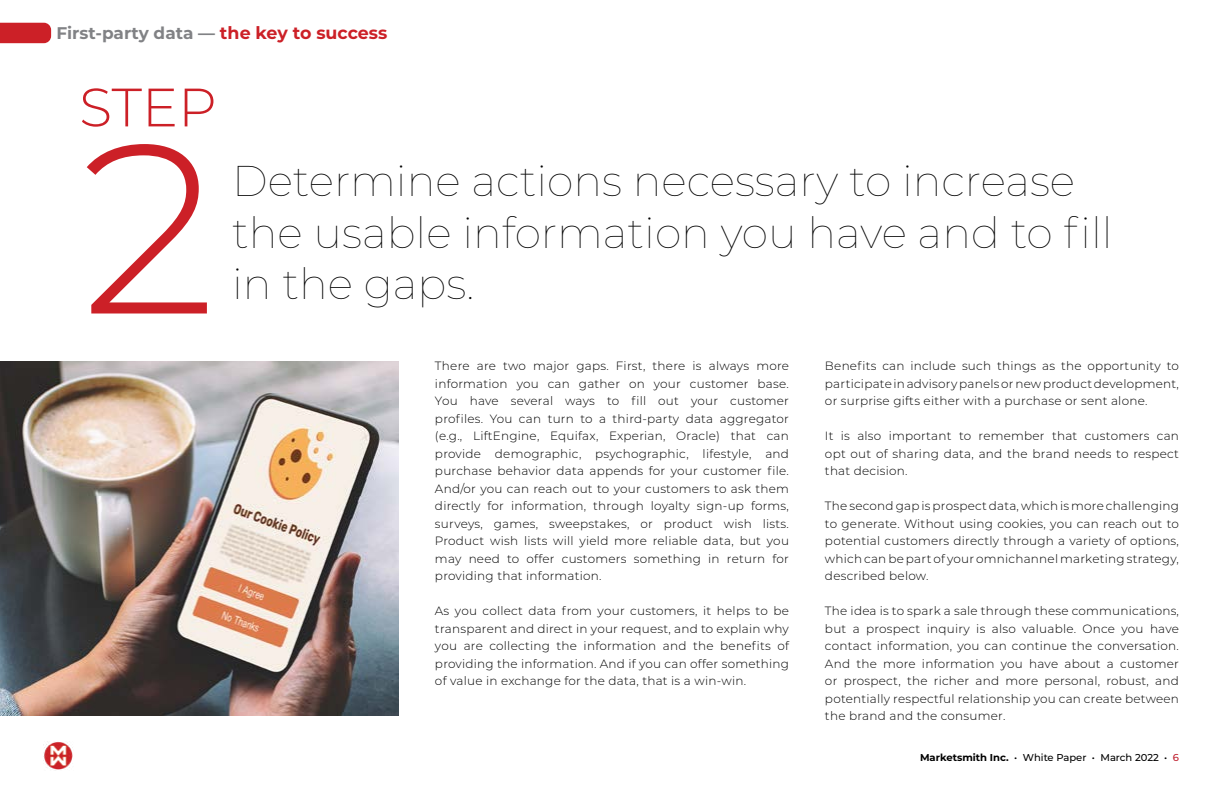
<style>
.page{position:relative;width:1224px;height:792px;background:#fff}
.page>*{position:absolute;margin:0;border:0;box-sizing:border-box;transform-origin:0 0}
.t1{font:300 240.3px "Montserrat";color:#cc2027}
.t2{font:300 54px "Montserrat";color:#cc2027}
.t3{font:100 43px/51.6px "Montserrat";color:#000101}
.t4{font:700 16.9px "Montserrat";color:#818285}
.t5{font:300 12px/17.5px "Montserrat";letter-spacing:.02em;color:#000101;text-align:justify}
.t6{font:500 10px "Montserrat";color:#000}
.s1{font-size:17.4px;color:#cc2027}
.s2{font-weight:700}
.s3{color:#bf1f2e}
</style>
<div class="page">
<svg style="left:0;top:23px;width:51px;height:20px"></svg>
<img style="left:43px;top:741px;width:30px;height:29px">
<img style="left:1px;top:362px;width:398px;height:354px">
<h3 class="t4" style="left:57px;top:21px;width:332px">First-party data — <span class="s1">the key to success</span></h3>
<h2 class="t2" style="left:79px;top:71px;width:139px">STEP</h2>
<h1 class="t1" style="left:81px;top:65px;width:137px">2</h1>
<h3 class="t3" style="left:232px;top:154px;width:882px">Determine actions necessary to increase the usable information you have and to fill in the gaps.</h3>
<p class="t5" style="left:435px;top:357px;width:356px">There are two major gaps. First, there is always more information you can gather on your customer base.<br>You have several ways to fill out your customer profiles. You can turn to a third-party data aggregator (e.g., LiftEngine, Equifax, Experian, Oracle) that can provide demographic, psychographic, lifestyle, and purchase behavior data appends for your customer file.<br>And/or you can reach out to your customers to ask them directly for information, through loyalty sign-up forms, surveys, games, sweepstakes, or product wish lists.<br>Product wish lists will yield more reliable data, but you may need to offer customers something in return for providing that information.</p>
<p class="t5" style="left:435px;top:602px;width:356px">As you collect data from your customers, it helps to be transparent and direct in your request, and to explain why you are collecting the information and the benefits of providing the information. And if you can offer something of value in exchange for the data, that is a win-win.</p>
<p class="t5" style="left:825px;top:357px;width:356px">Benefits can include such things as the opportunity to participate in advisory panels or new product development, or surprise gifts either with a purchase or sent alone.</p>
<p class="t5" style="left:825px;top:427px;width:356px">It is also important to remember that customers can opt out of sharing data, and the brand needs to respect that decision.</p>
<p class="t5" style="left:825px;top:497px;width:356px">The second gap is prospect data, which is more challenging to generate. Without using cookies, you can reach out to potential customers directly through a variety of options, which can be part of your omnichannel marketing strategy, described below.</p>
<p class="t5" style="left:825px;top:602px;width:356px">The idea is to spark a sale through these communications, but a prospect inquiry is also valuable. Once you have contact information, you can continue the conversation.<br>And the more information you have about a customer or prospect, the richer and more personal, robust, and potentially respectful relationship you can create between the brand and the consumer.</p>
<p class="t6" style="left:920px;top:750px;width:260px"><span class="s2">Marketsmith Inc.</span> • White Paper • March 2022 • <span class="s3">6</span></p>
</div>
